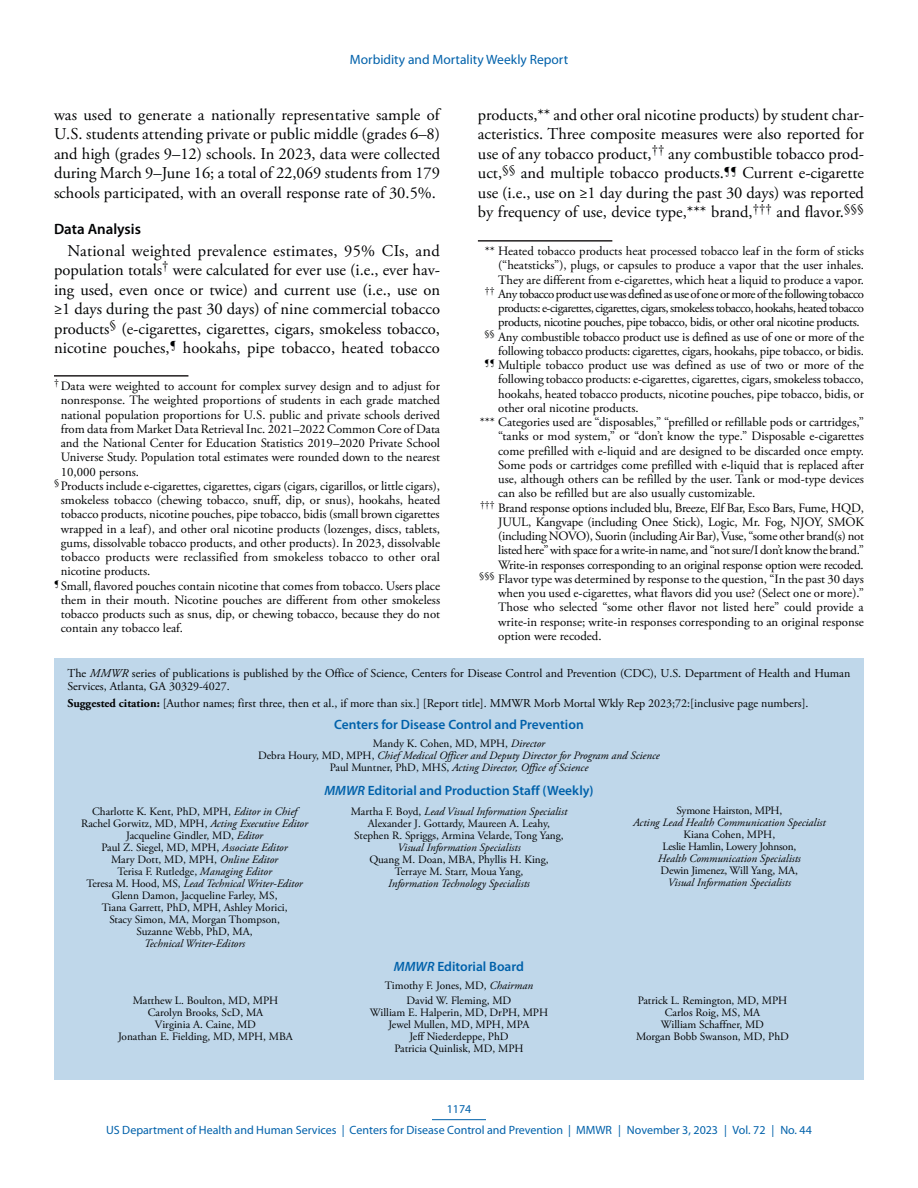
<style>
.page{position:relative;width:918px;height:1188px;background:#fff}
.page>*{position:absolute;margin:0;border:0;box-sizing:border-box;transform-origin:0 0}
.Paragraph{font:16.5px/19.5px "Adobe Garamond Pro";color:#010203;text-align:justify}
.Heading_2{font:600 15px "Myriad Pro";color:#010203}
.t1{font:600 13.5px "Myriad Pro";color:#0061aa}
.t2{font:13.5px "Myriad Pro";color:#0061aa}
.footnote_no_rule_text_indent_3{font:12.75px/14.2px "Adobe Garamond Pro";letter-spacing:-.01em;color:#010203;text-align:justify}
.footnote_no_rule_text_indent_1{font:12.75px/14.2px "Adobe Garamond Pro";color:#010203;text-align:justify}
.Footnote{font:12.75px/14.2px "Adobe Garamond Pro";color:#010203;text-align:justify}
.footnote_w_rule_text_indent_3{font:12.75px/14.2px "Adobe Garamond Pro";color:#010203;text-align:justify}
.t3{font:12px/13.5px "Adobe Garamond Pro";color:#010203}
.t4{font:12px/21.8px "Myriad Pro";color:#0061aa;text-align:center}
.t5{font:11.25px/12px "Adobe Garamond Pro";color:#010203;text-align:center}
.t6{font:italic 11.25px/12px "Adobe Garamond Pro";color:#010203;text-align:center}
.t7{font:11.25px/12px "Adobe Garamond Pro";letter-spacing:-.02em;color:#010203;text-align:center}
.s1{font-style:italic}
.s2{font-weight:700}
.s3{font-style:normal}
</style>
<div class="page">
<div style="left:54px;top:659px;width:810px;height:421px;background:#bfd7ea"></div>
<hr style="left:432px;top:1119px;width:54px;height:1px;background:#0061aa">
<hr style="left:54px;top:375px;width:134px;height:2px;background:#231f20">
<hr style="left:478px;top:240px;width:134px;height:2px;background:#231f20">
<p class="t2" style="left:350px;top:52px;width:220px">Morbidity and Mortality Weekly Report</p>
<p class="Paragraph" style="left:54px;top:106px;width:388px">was used to generate a nationally representative sample of U.S. students attending private or public middle (grades 6–8) and high (grades 9–12) schools. In 2023, data were collected during March 9–June 16; a total of 22,069 students from 179 schools participated, with an overall response rate of 30.5%.</p>
<h2 class="Heading_2" style="left:54px;top:221px;width:88px">Data Analysis</h2>
<p class="Paragraph" style="left:54px;top:241px;width:388px;text-indent:14px">National weighted prevalence estimates, 95% CIs, and population totals<sup>†</sup> were calculated for ever use (i.e., ever hav&shy;ing used, even once or twice) and current use (i.e., use on ≥1 days during the past 30 days) of nine commercial tobacco products<sup>§</sup> (e-cigarettes, cigarettes, cigars, smokeless tobacco, nicotine pouches,<sup>¶</sup> hookahs, pipe tobacco, heated tobacco</p>
<p class="Footnote" style="left:61px;top:380px;width:381px;text-indent:-7px"><sup>†</sup> Data were weighted to account for complex survey design and to adjust for nonresponse. The weighted proportions of students in each grade matched national population proportions for U.S. public and private schools derived from data from Market Data Retrieval Inc. 2021–2022 Common Core of Data and the National Center for Education Statistics 2019–2020 Private School Universe Study. Population total estimates were rounded down to the nearest 10,000 persons.</p>
<p class="footnote_no_rule_text_indent_1" style="left:61px;top:479px;width:381px;text-indent:-7px"><sup>§</sup> Products include e-cigarettes, cigarettes, cigars (cigars, cigarillos, or little cigars), smokeless tobacco (chewing tobacco, snuff, dip, or snus), hookahs, heated tobacco products, nicotine pouches, pipe tobacco, bidis (small brown cigarettes wrapped in a leaf), and other oral nicotine products (lozenges, discs, tablets, gums, dissolvable tobacco products, and other products). In 2023, dissolvable tobacco products were reclassified from smokeless tobacco to other oral nicotine products.</p>
<p class="footnote_no_rule_text_indent_1" style="left:61px;top:579px;width:381px;text-indent:-7px"><sup>¶</sup> Small, flavored pouches contain nicotine that comes from tobacco. Users place them in their mouth. Nicotine pouches are different from other smokeless tobacco products such as snus, dip, or chewing tobacco, because they do not contain any tobacco leaf.</p>
<p class="Paragraph" style="left:478px;top:106px;width:388px">products,** and other oral nicotine products) by student char&shy;acteristics. Three composite measures were also reported for use of any tobacco product,<sup>††</sup> any combustible tobacco prod&shy;uct,<sup>§§</sup> and multiple tobacco products.<sup>¶¶</sup> Current e-cigarette use (i.e., use on ≥1 day during the past 30 days) was reported by frequency of use, device type,*** brand,<sup>†††</sup> and flavor.<sup>§§§</sup></p>
<p class="footnote_w_rule_text_indent_3" style="left:498px;top:245px;width:367px;text-indent:-13px">** Heated tobacco products heat processed tobacco leaf in the form of sticks (“heatsticks”), plugs, or capsules to produce a vapor that the user inhales.<br>They are different from e-cigarettes, which heat a liquid to produce a vapor.</p>
<p class="footnote_no_rule_text_indent_3" style="left:498px;top:287px;width:367px;text-indent:-13px"><sup>††</sup> Any tobacco product use was defined as use of one or more of the following tobacco products: e-cigarettes, cigarettes, cigars, smokeless tobacco, hookahs, heated tobacco products, nicotine pouches, pipe tobacco, bidis, or other oral nicotine products.</p>
<p class="footnote_no_rule_text_indent_3" style="left:484px;top:330px;width:381px;text-align:right"><sup>§§</sup> Any combustible tobacco product use is defined as use of one or more of the following tobacco products: cigarettes, cigars, hookahs, pipe tobacco, or bidis.</p>
<p class="footnote_no_rule_text_indent_3" style="left:498px;top:359px;width:367px;text-indent:-14px"><sup>¶¶</sup> Multiple tobacco product use was defined as use of two or more of the following tobacco products: e-cigarettes, cigarettes, cigars, smokeless tobacco, hookahs, heated tobacco products, nicotine pouches, pipe tobacco, bidis, or other oral nicotine products.</p>
<p class="footnote_no_rule_text_indent_3" style="left:498px;top:416px;width:367px;text-indent:-19px">*** Categories used are “disposables,” “prefilled or refillable pods or cartridges,” “tanks or mod system,” or “don’t know the type.” Disposable e-cigarettes come prefilled with e-liquid and are designed to be discarded once empty.<br>Some pods or cartridges come prefilled with e-liquid that is replaced after use, although others can be refilled by the user. Tank or mod-type devices can also be refilled but are also usually customizable.</p>
<p class="footnote_no_rule_text_indent_3" style="left:498px;top:501px;width:367px;text-indent:-18px"><sup>†††</sup> Brand response options included blu, Breeze, Elf Bar, Esco Bars, Fume, HQD, JUUL, Kangvape (including Onee Stick), Logic, Mr. Fog, NJOY, SMOK (including NOVO), Suorin (including Air Bar), Vuse, “some other brand(s) not listed here” with space for a write-in name, and “not sure/I don’t know the brand.” Write-in responses corresponding to an original response option were recoded.</p>
<p class="footnote_no_rule_text_indent_3" style="left:498px;top:572px;width:367px;text-indent:-19px"><sup>§§§</sup> Flavor type was determined by response to the question, “In the past 30 days when you used e-cigarettes, what flavors did you use? (Select one or more).” Those who selected “some other flavor not listed here” could provide a write-in response; write-in responses corresponding to an original response option were recoded.</p>
<p class="t3" style="left:68px;top:667px;width:784px">The <span class="s1">MMWR</span> series of publications is published by the Office of Science, Centers for Disease Control and Prevention (CDC), U.S. Department of Health and Human<br>Services, Atlanta, GA 30329-4027.</p>
<p class="t3" style="left:68px;top:697px;width:743px"><span class="s2">Suggested citation:</span> [Author names; first three, then et al., if more than six.] [Report title]. MMWR Morb Mortal Wkly Rep 2023;72:[inclusive page numbers].</p>
<p class="t1" style="left:334px;top:717px;width:251px">Centers for Disease Control and Prevention</p>
<p class="t6" style="left:258px;top:738px;width:403px"><span class="s3">Mandy K. Cohen, MD, MPH,</span> Director<br><span class="s3">Debra Houry, MD, MPH,</span> Chief Medical Officer and Deputy Director for Program and Science<br><span class="s3">Paul Muntner, PhD, MHS,</span> Acting Director, Office of Science</p>
<p class="t1" style="left:324px;top:783px;width:271px"><span class="s1">MMWR</span> Editorial and Production Staff (Weekly)</p>
<p class="t5" style="left:81px;top:806px;width:228px">Charlotte K. Kent, PhD, MPH, <span class="s1">Editor in Chief </span>Rachel Gorwitz, MD, MPH, <span class="s1">Acting Executive Editor </span>Jacqueline Gindler, MD, <span class="s1">Editor<br></span>Paul Z. Siegel, MD, MPH, <span class="s1">Associate Editor<br></span>Mary Dott, MD, MPH, <span class="s1">Online Editor<br></span>Terisa F. Rutledge, <span class="s1">Managing Editor<br></span>Teresa M. Hood, MS, <span class="s1">Lead Technical Writer-Editor </span>Glenn Damon, Jacqueline Farley, MS,<br>Tiana Garrett, PhD, MPH, Ashley Morici,<br>Stacy Simon, MA, Morgan Thompson,<br>Suzanne Webb, PhD, MA,</p>
<p class="t6" style="left:144px;top:938px;width:103px">Technical Writer-Editors</p>
<p class="t7" style="left:677px;top:805px;width:107px">Symone Hairston, MPH,</p>
<p class="t6" style="left:633px;top:817px;width:194px">Acting Lead Health Communication Specialist</p>
<p class="t7" style="left:662px;top:829px;width:135px">Kiana Cohen, MPH,<br>Leslie Hamlin, Lowery Johnson,</p>
<p class="t6" style="left:658px;top:853px;width:145px">Health Communication Specialists</p>
<p class="t7" style="left:661px;top:865px;width:139px">Dewin Jimenez, Will Yang, MA,</p>
<p class="t6" style="left:668px;top:877px;width:125px">Visual Information Specialists</p>
<p class="t5" style="left:351px;top:806px;width:218px">Martha F. Boyd, <span class="s1">Lead Visual Information Specialist<br></span>Alexander J. Gottardy, Maureen A. Leahy,<br>Stephen R. Spriggs, Armina Velarde, Tong Yang,</p>
<p class="t6" style="left:397px;top:842px;width:125px">Visual Information Specialists</p>
<p class="t5" style="left:369px;top:854px;width:181px">Quang M. Doan, MBA, Phyllis H. King,<br>Terraye M. Starr, Moua Yang,</p>
<p class="t6" style="left:388px;top:878px;width:143px">Information Technology Specialists</p>
<p class="t1" style="left:394px;top:959px;width:132px"><span class="s1">MMWR</span> Editorial Board</p>
<p class="t5" style="left:385px;top:980px;width:150px">Timothy F. Jones, MD, <span class="s1">Chairman</span></p>
<p class="t5" style="left:118px;top:995px;width:176px">Matthew L. Boulton, MD, MPH<br>Carolyn Brooks, ScD, MA<br>Virginia A. Caine, MD<br>Jonathan E. Fielding, MD, MPH, MBA</p>
<p class="t5" style="left:370px;top:995px;width:180px">David W. Fleming, MD<br>William E. Halperin, MD, DrPH, MPH<br>Jewel Mullen, MD, MPH, MPA<br>Jeff Niederdeppe, PhD<br>Patricia Quinlisk, MD, MPH</p>
<p class="t5" style="left:636px;top:995px;width:154px">Patrick L. Remington, MD, MPH<br>Carlos Roig, MS, MA<br>William Schaffner, MD<br>Morgan Bobb Swanson, MD, PhD</p>
<p class="t4" style="left:106px;top:1098px;width:707px">1174<br>US Department of Health and Human Services | Centers for Disease Control and Prevention | MMWR | November 3, 2023 | Vol. 72 | No. 44</p>
</div>
